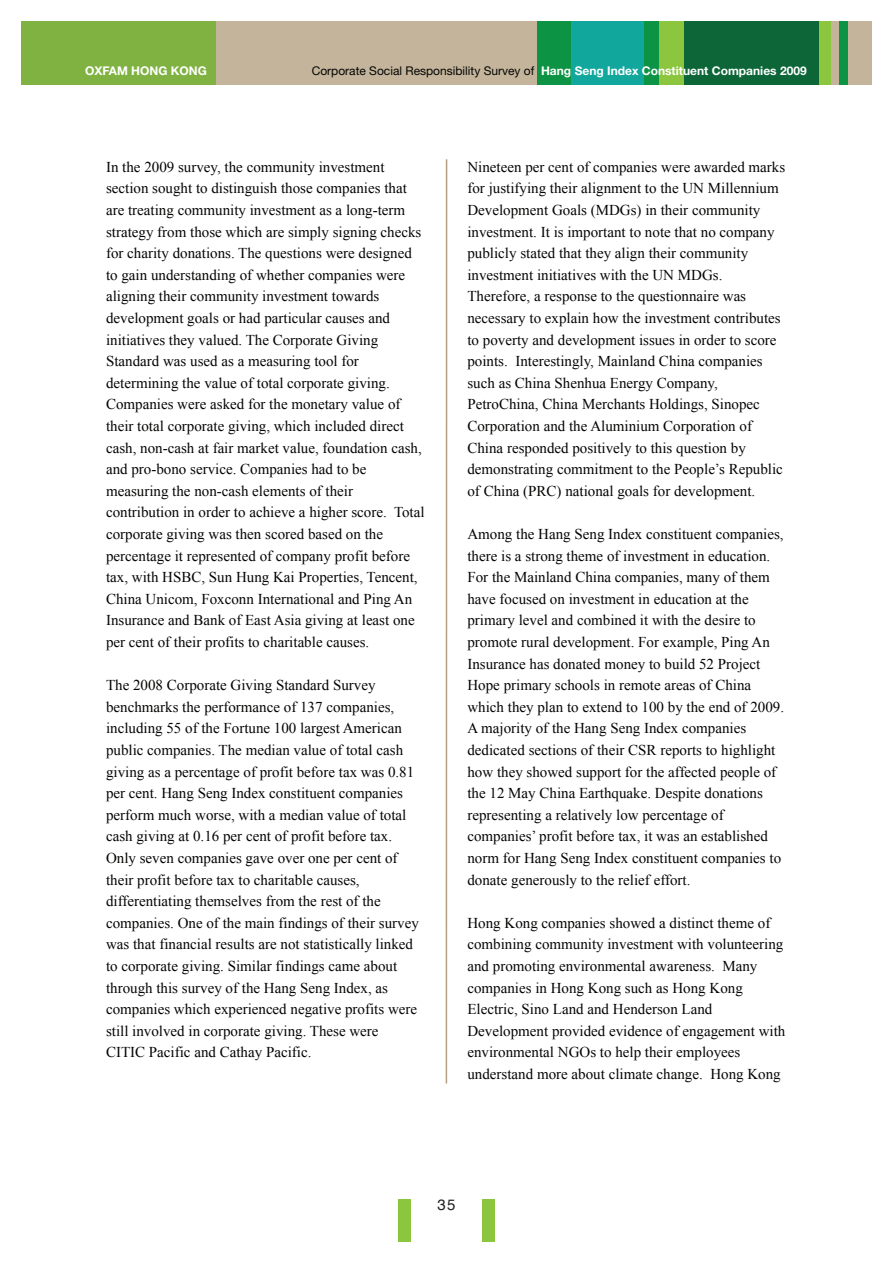
<style>
.page{position:relative;width:893px;height:1263px;background:#fff}
.page>*{position:absolute;margin:0;border:0;box-sizing:border-box;transform-origin:0 0}
.t1{font:15px/21.6px "Times New Roman";color:#040503}
.t2{font:15px "Helvetica";color:#231f20}
.t3{font:12px "Helvetica Neue";color:#040503}
.t4{font:700 12px "Helvetica Neue";color:#fff}
.s1{font-weight:700;color:#fff}
</style>
<div class="page">
<hr style="left:446px;top:159px;width:1px;height:924px;background:#b1a182">
<div style="left:21px;top:21px;width:851px;height:64px;background:#c3b49b"></div>
<div style="left:839px;top:21px;width:8px;height:64px;background:#0d9344"></div>
<div style="left:538px;top:21px;width:121px;height:64px;background:#0d9344"></div>
<div style="left:571px;top:21px;width:72px;height:64px;background:#12a79d"></div>
<div style="left:21px;top:21px;width:194px;height:64px;background:#7fb240"></div>
<div style="left:659px;top:21px;width:172px;height:64px;background:#8bc63e"></div>
<div style="left:684px;top:21px;width:134px;height:64px;background:#0c6638"></div>
<div style="left:398px;top:1199px;width:13px;height:42px;background:#8bc63e"></div>
<div style="left:482px;top:1199px;width:13px;height:42px;background:#8bc63e"></div>
<p class="t4" style="left:85px;top:63px;width:123px">OXFAM HONG KONG</p>
<p class="t3" style="left:312px;top:63px;width:496px">Corporate Social Responsibility Survey of <span class="s1">Hang Seng Index Constituent Companies 2009</span></p>
<p class="t1" style="left:106px;top:156px;width:320px">In the 2009 survey, the community investment section sought to distinguish those companies that are treating community investment as a long-term strategy from those which are simply signing checks for charity donations. The questions were designed to gain understanding of whether companies were aligning their community investment towards development goals or had particular causes and initiatives they valued. The Corporate Giving Standard was used as a measuring tool for determining the value of total corporate giving.<br>Companies were asked for the monetary value of their total corporate giving, which included direct cash, non-cash at fair market value, foundation cash, and pro-bono service. Companies had to be measuring the non-cash elements of their contribution in order to achieve a higher score. Total corporate giving was then scored based on the percentage it represented of company profit before tax, with HSBC, Sun Hung Kai Properties, Tencent, China Unicom, Foxconn International and Ping An Insurance and Bank of East Asia giving at least one per cent of their profits to charitable causes.</p>
<p class="t1" style="left:106px;top:674px;width:314px">The 2008 Corporate Giving Standard Survey benchmarks the performance of 137 companies, including 55 of the Fortune 100 largest American public companies. The median value of total cash giving as a percentage of profit before tax was 0.81 per cent. Hang Seng Index constituent companies perform much worse, with a median value of total cash giving at 0.16 per cent of profit before tax.<br>Only seven companies gave over one per cent of their profit before tax to charitable causes, differentiating themselves from the rest of the companies. One of the main findings of their survey was that financial results are not statistically linked to corporate giving. Similar findings came about through this survey of the Hang Seng Index, as companies which experienced negative profits were still involved in corporate giving. These were CITIC Pacific and Cathay Pacific.</p>
<p class="t1" style="left:467px;top:156px;width:319px">Nineteen per cent of companies were awarded marks for justifying their alignment to the UN Millennium Development Goals (MDGs) in their community investment. It is important to note that no company publicly stated that they align their community investment initiatives with the UN MDGs.<br>Therefore, a response to the questionnaire was necessary to explain how the investment contributes to poverty and development issues in order to score points. Interestingly, Mainland China companies such as China Shenhua Energy Company, PetroChina, China Merchants Holdings, Sinopec Corporation and the Aluminium Corporation of China responded positively to this question by demonstrating commitment to the People’s Republic of China (PRC) national goals for development.</p>
<p class="t1" style="left:467px;top:523px;width:318px">Among the Hang Seng Index constituent companies, there is a strong theme of investment in education.<br>For the Mainland China companies, many of them have focused on investment in education at the primary level and combined it with the desire to promote rural development. For example, Ping An Insurance has donated money to build 52 Project Hope primary schools in remote areas of China which they plan to extend to 100 by the end of 2009.<br>A majority of the Hang Seng Index companies dedicated sections of their CSR reports to highlight how they showed support for the affected people of the 12 May China Earthquake. Despite donations representing a relatively low percentage of companies’ profit before tax, it was an established norm for Hang Seng Index constituent companies to donate generously to the relief effort.</p>
<p class="t1" style="left:467px;top:912px;width:319px">Hong Kong companies showed a distinct theme of combining community investment with volunteering and promoting environmental awareness. Many companies in Hong Kong such as Hong Kong Electric, Sino Land and Henderson Land Development provided evidence of engagement with environmental NGOs to help their employees understand more about climate change. Hong Kong</p>
<p class="t2" style="left:437px;top:1193px;width:20px">35</p>
</div>
